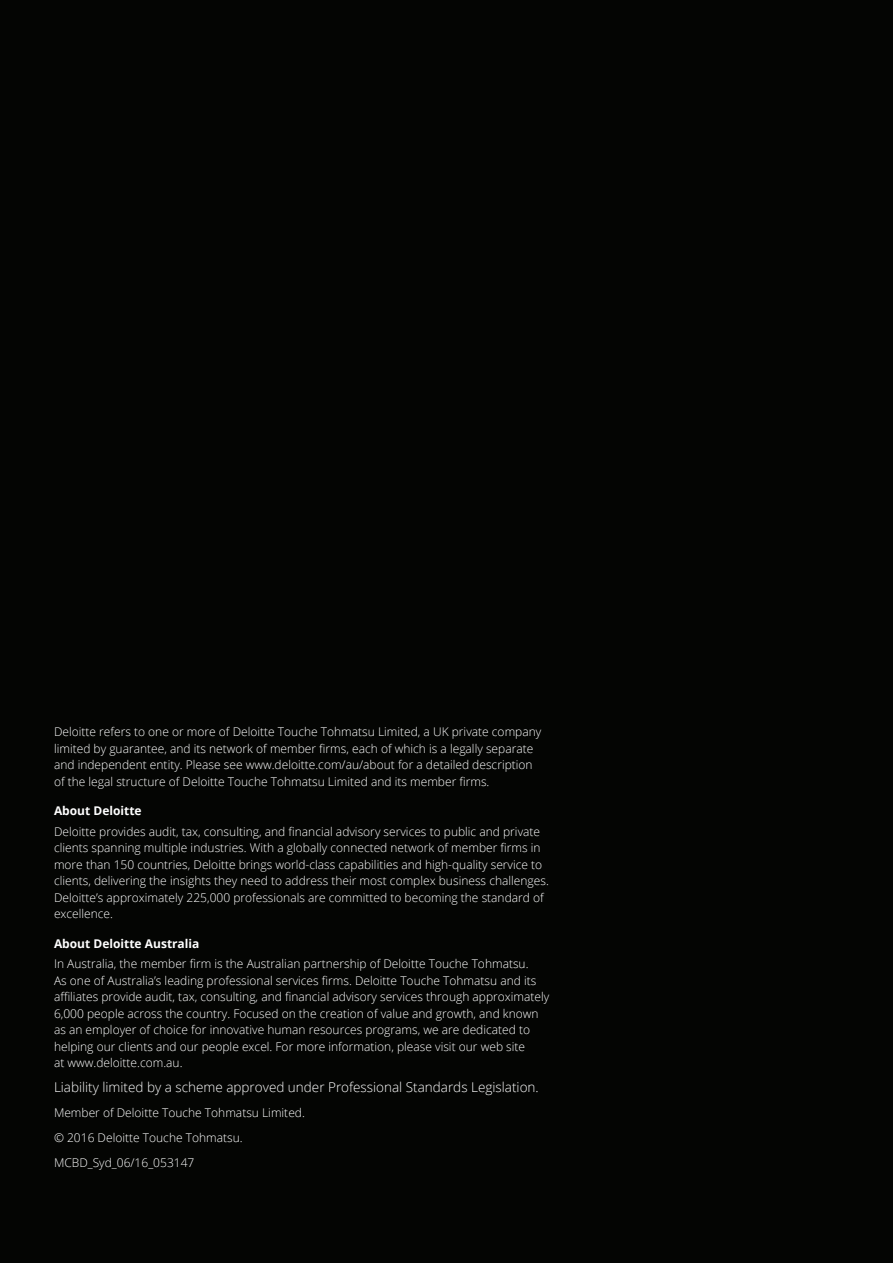
<style>
.page{position:relative;width:893px;height:1263px;background:#040503}
.page>*{position:absolute;margin:0;border:0;box-sizing:border-box;transform-origin:0 0}
.t1{font:300 13.5px "Open Sans";color:#fff}
.t2{font:300 12px/16.5px "Open Sans";color:#fff}
.t3{font:700 12px "Open Sans";color:#fff}
</style>
<div class="page">
<p class="t2" style="left:54px;top:723px;width:489px">Deloitte refers to one or more of Deloitte Touche Tohmatsu Limited, a UK private company limited by guarantee, and its network of member firms, each of which is a legally separate and independent entity. Please see www.deloitte.com/au/about for a detailed description of the legal structure of Deloitte Touche Tohmatsu Limited and its member firms.</p>
<p class="t3" style="left:54px;top:802px;width:89px">About Deloitte</p>
<p class="t2" style="left:54px;top:823px;width:496px">Deloitte provides audit, tax, consulting, and financial advisory services to public and private clients spanning multiple industries. With a globally connected network of member firms in more than 150 countries, Deloitte brings world-class capabilities and high-quality service to clients, delivering the insights they need to address their most complex business challenges.<br>Deloitte’s approximately 225,000 professionals are committed to becoming the standard of excellence.</p>
<p class="t3" style="left:54px;top:935px;width:147px">About Deloitte Australia</p>
<p class="t2" style="left:54px;top:955px;width:497px">In Australia, the member firm is the Australian partnership of Deloitte Touche Tohmatsu.<br>As one of Australia’s leading professional services firms. Deloitte Touche Tohmatsu and its affiliates provide audit, tax, consulting, and financial advisory services through approximately 6,000 people across the country. Focused on the creation of value and growth, and known as an employer of choice for innovative human resources programs, we are dedicated to helping our clients and our people excel. For more information, please visit our web site<br>at www.deloitte.com.au.</p>
<p class="t1" style="left:54px;top:1078px;width:486px">Liability limited by a scheme approved under Professional Standards Legislation.</p>
<p class="t2" style="left:54px;top:1100px;width:252px;line-height:25px">Member of Deloitte Touche Tohmatsu Limited. © 2016 Deloitte Touche Tohmatsu.<br>MCBD_Syd_06/16_053147</p>
</div>
